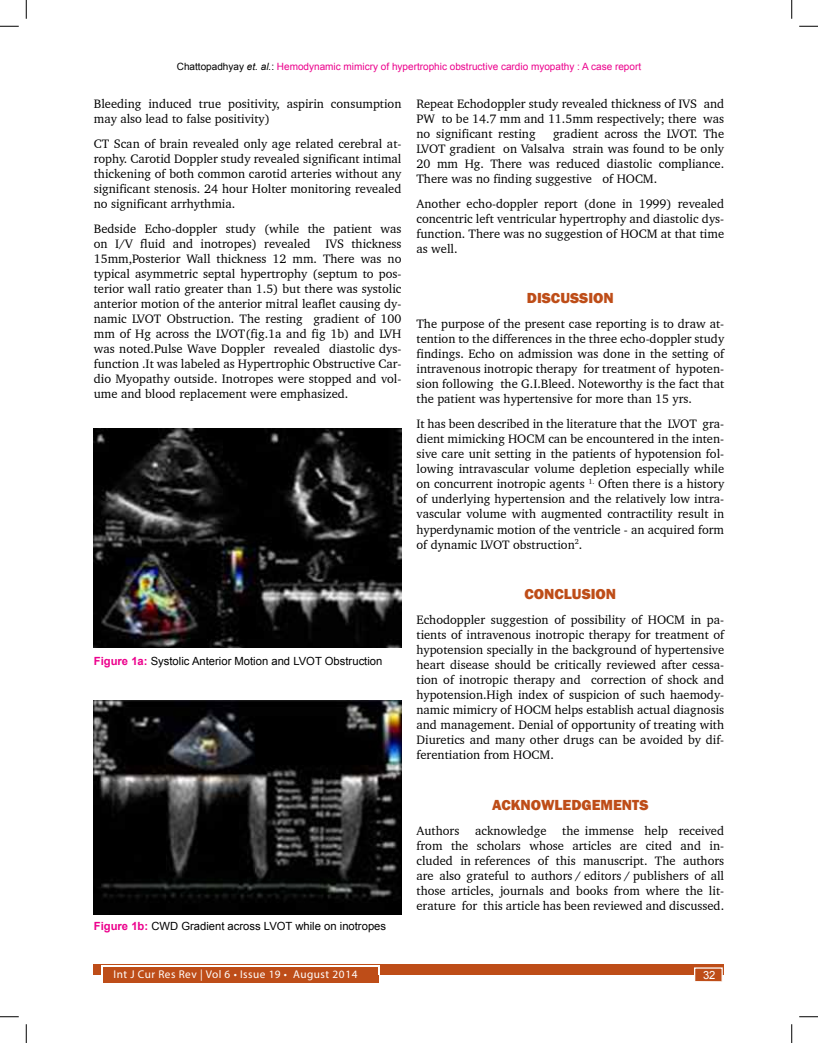
<style>
.page{position:relative;width:818px;height:1043px;background:#fff}
.page>*{position:absolute;margin:0;border:0;box-sizing:border-box;transform-origin:0 0}
.t1{font:800 15px "Franklin Gothic";color:#be4d18}
.t2{font:12.5px/15px "Charter BT";color:#000;text-align:justify}
.t3{font:11.25px "Arial";color:#000}
.t4{font:11.25px "Myriad Pro";letter-spacing:.04em;color:#fff}
.t5{font:11.25px "Arial";color:#fff}
.t6{font:10px "Arial";color:#ec008c}
.s1{color:#000}
.s2{font-style:italic;color:#000}
.s3{font-weight:700;color:#ec008c}
</style>
<div class="page">
<div style="left:94px;top:964px;width:630px;height:10px;background:#be4d18"></div>
<div style="left:103px;top:966px;width:275px;height:16px;background:#be4d18"></div>
<hr style="left:102px;top:965px;width:277px;height:2px;background:#fff">
<svg style="left:378px;top:965px;width:2px;height:9px"></svg>
<div style="left:694px;top:967px;width:28px;height:14px;background:#be4d18"></div>
<img style="left:94px;top:428px;width:307px;height:219px">
<img style="left:94px;top:700px;width:307px;height:214px">
<svg style="left:0;top:25px;width:19px;height:2px"></svg>
<svg style="left:799px;top:25px;width:19px;height:2px"></svg>
<svg style="left:0;top:1016px;width:19px;height:1px"></svg>
<svg style="left:799px;top:1016px;width:19px;height:1px"></svg>
<svg style="left:25px;top:0;width:2px;height:19px"></svg>
<svg style="left:25px;top:1024px;width:2px;height:18px"></svg>
<svg style="left:791px;top:0;width:1px;height:19px"></svg>
<svg style="left:791px;top:1024px;width:1px;height:18px"></svg>
<p class="t6" style="left:177px;top:59px;width:466px"><span class="s1">Chattopadhyay</span> <span class="s2">et. al.</span><span class="s1">:</span> Hemodynamic mimicry of hypertrophic obstructive cardio myopathy : A case report</p>
<p class="t2" style="left:94px;top:96px;width:309px">Bleeding induced true positivity, aspirin consumption may also lead to false positivity)</p>
<p class="t2" style="left:94px;top:136px;width:309px">CT Scan of brain revealed only age related cerebral at&shy;rophy. Carotid Doppler study revealed significant intimal thickening of both common carotid arteries without any significant stenosis. 24 hour Holter monitoring revealed no significant arrhythmia.</p>
<p class="t2" style="left:94px;top:221px;width:309px">Bedside Echo-doppler study (while the patient was on I/V fluid and inotropes) revealed IVS thickness 15mm,Posterior Wall thickness 12 mm. There was no typical asymmetric septal hypertrophy (septum to pos&shy;terior wall ratio greater than 1.5) but there was systolic anterior motion of the anterior mitral leaflet causing dy&shy;namic LVOT Obstruction. The resting gradient of 100 mm of Hg across the LVOT(fig.1a and fig 1b) and LVH was noted.Pulse Wave Doppler revealed diastolic dys&shy;function .It was labeled as Hypertrophic Obstructive Car&shy;dio Myopathy outside. Inotropes were stopped and vol&shy;ume and blood replacement were emphasized.</p>
<p class="t2" style="left:416px;top:96px;width:309px">Repeat Echodoppler study revealed thickness of IVS and PW to be 14.7 mm and 11.5mm respectively; there was no significant resting</p>
<p class="t2" style="left:416px;top:126px;width:309px;text-indent:136px">gradient across the LVOT. The LVOT gradient on Valsalva strain was found to be only 20 mm Hg. There was reduced diastolic compliance.<br>There was no finding suggestive of HOCM.</p>
<p class="t2" style="left:416px;top:196px;width:309px">Another echo-doppler report (done in 1999) revealed concentric left ventricular hypertrophy and diastolic dys&shy;function. There was no suggestion of HOCM at that time as well.</p>
<p class="t1" style="left:527px;top:289px;width:20px">DISCUSSION</p>
<p class="t2" style="left:416px;top:316px;width:309px">The purpose of the present case reporting is to draw at&shy;tention to the differences in the three echo-doppler study findings. Echo on admission was done in the setting of intravenous inotropic therapy for treatment of hypoten&shy;sion following the G.I.Bleed. Noteworthy is the fact that the patient was hypertensive for more than 15 yrs.</p>
<p class="t2" style="left:416px;top:416px;width:309px">It has been described in the literature that the LVOT gra&shy;dient mimicking HOCM can be encountered in the inten&shy;sive care unit setting in the patients of hypotension fol&shy;lowing intravascular volume depletion especially while on concurrent inotropic agents <sup>1.</sup> Often there is a history of underlying hypertension and the relatively low intra&shy;vascular volume with augmented contractility result in hyperdynamic motion of the ventricle - an acquired form of dynamic LVOT obstruction<sup>2</sup>.</p>
<p class="t1" style="left:524px;top:584px;width:21px">CONC</p>
<p class="t1" style="left:564px;top:584px;width:18px">LUSION</p>
<p class="t2" style="left:416px;top:612px;width:309px">Echodoppler suggestion of possibility of HOCM in pa&shy;tients of intravenous inotropic therapy for treatment of hypotension specially in the background of hypertensive heart disease should be critically reviewed after cessa&shy;tion of inotropic therapy and correction of shock and hypotension.High index of suspicion of such haemody&shy;namic mimicry of HOCM helps establish actual diagnosis and management. Denial of opportunity of treating with Diuretics and many other drugs can be avoided by dif&shy;ferentiation from HOCM.</p>
<p class="t3" style="left:94px;top:653px;width:290px"><span class="s3">Figure 1a:</span> Systolic Anterior Motion and LVOT Obstruction</p>
<p class="t1" style="left:492px;top:795px;width:140px">ACKNOWLEDGEMENTS</p>
<p class="t3" style="left:94px;top:918px;width:294px"><span class="s3">Figure 1b:</span> CWD Gradient across LVOT while on inotropes</p>
<p class="t2" style="left:416px;top:822px;width:44px">Authors</p>
<p class="t2" style="left:475px;top:822px;width:73px">acknowledge</p>
<p class="t2" style="left:416px;top:822px;width:309px;text-indent:146px">the immense help received from the scholars whose articles are cited and in&shy;cluded in references of this manuscript. The authors are also grateful to authors / editors / publishers of all those articles, journals and books from where the lit&shy;erature for this article has been reviewed and discussed.</p>
<p class="t4" style="left:113px;top:967px;width:245px">Int J Cur Res Rev | Vol 6 • Issue 19 • August 2014</p>
<p class="t5" style="left:703px;top:968px;width:14px">32</p>
</div>
